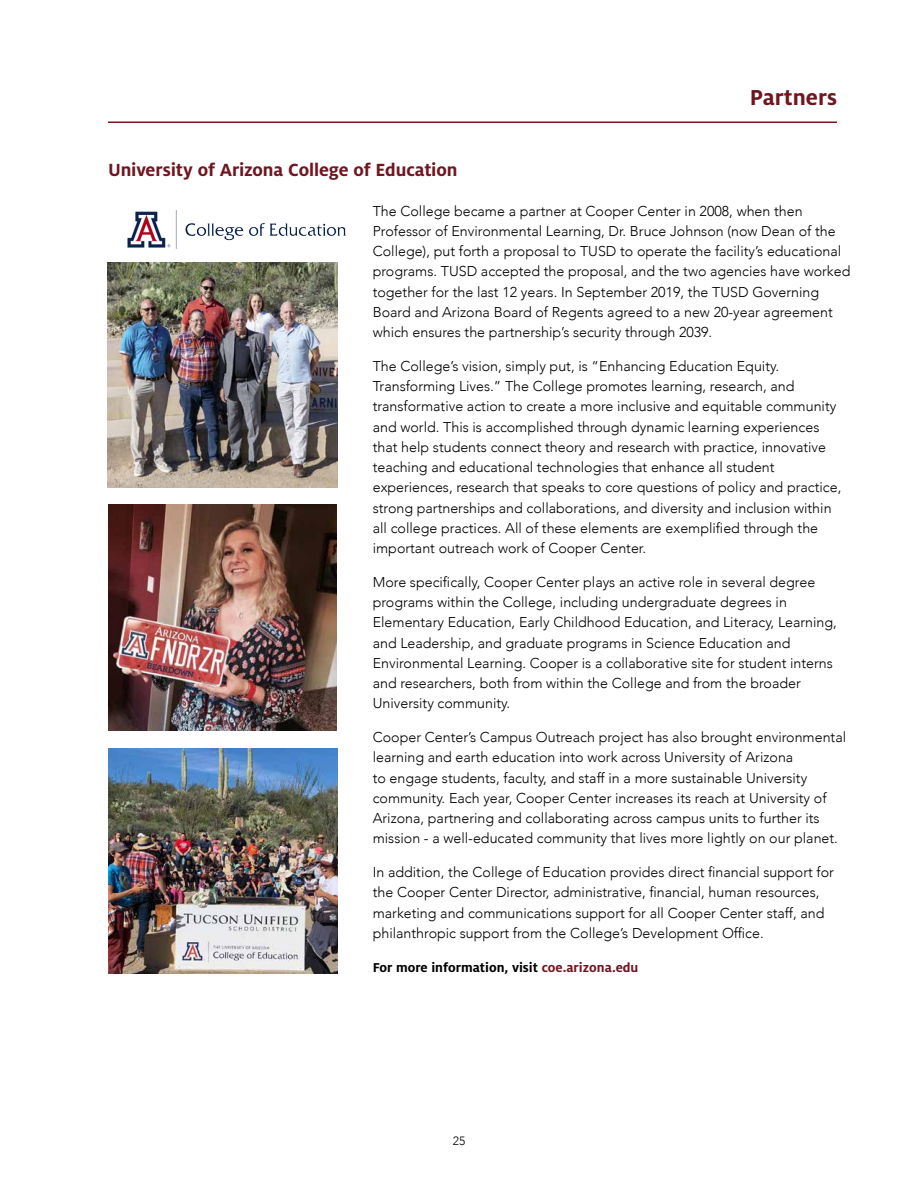
<style>
.page{position:relative;width:918px;height:1188px;background:#fff}
.page>*{position:absolute;margin:0;border:0;box-sizing:border-box;transform-origin:0 0}
.t1{font:700 24px "Milo OT";color:#701621}
.t2{font:700 19.5px "Milo OT";letter-spacing:-.005em;color:#701621}
.t3{font:300 14.25px/20.2px "Avenir";color:#000}
.t4{font:700 14.25px "Milo OT";color:#000}
.t5{font:300 12px "Avenir";color:#000}
.s1{color:#701621}
</style>
<div class="page">
<hr style="left:108px;top:122px;width:729px;height:1px;background:#701621">
<img style="left:108px;top:262px;width:229px;height:226px">
<img style="left:127px;top:211px;width:219px;height:37px">
<img style="left:108px;top:749px;width:230px;height:224px">
<img style="left:108px;top:505px;width:228px;height:226px">
<h2 class="t2" style="left:108px;top:159px;width:351px">University of Arizona College of Education</h2>
<h1 class="t1" style="left:750px;top:84px;width:89px">Partners</h1>
<p class="t3" style="left:373px;top:201px;width:479px">The College became a partner at Cooper Center in 2008, when then Professor of Environmental Learning, Dr. Bruce Johnson (now Dean of the College), put forth a proposal to TUSD to operate the facility’s educational programs. TUSD accepted the proposal, and the two agencies have worked together for the last 12 years. In September 2019, the TUSD Governing Board and Arizona Board of Regents agreed to a new 20-year agreement which ensures the partnership’s security through 2039.</p>
<p class="t3" style="left:373px;top:356px;width:470px">The College’s vision, simply put, is “Enhancing Education Equity.<br>Transforming Lives.” The College promotes learning, research, and transformative action to create a more inclusive and equitable community and world. This is accomplished through dynamic learning experiences that help students connect theory and research with practice, innovative teaching and educational technologies that enhance all student experiences, research that speaks to core questions of policy and practice, strong partnerships and collaborations, and diversity and inclusion within all college practices. All of these elements are exemplified through the important outreach work of Cooper Center.</p>
<p class="t3" style="left:373px;top:572px;width:466px">More specifically, Cooper Center plays an active role in several degree programs within the College, including undergraduate degrees in Elementary Education, Early Childhood Education, and Literacy, Learning, and Leadership, and graduate programs in Science Education and Environmental Learning. Cooper is a collaborative site for student interns and researchers, both from within the College and from the broader University community.</p>
<p class="t3" style="left:373px;top:727px;width:475px">Cooper Center’s Campus Outreach project has also brought environmental learning and earth education into work across University of Arizona<br>to engage students, faculty, and staff in a more sustainable University community. Each year, Cooper Center increases its reach at University of Arizona, partnering and collaborating across campus units to further its mission - a well-educated community that lives more lightly on our planet.</p>
<p class="t3" style="left:373px;top:862px;width:463px">In addition, the College of Education provides direct financial support for the Cooper Center Director, administrative, financial, human resources, marketing and communications support for all Cooper Center staff, and philanthropic support from the College’s Development Office.</p>
<p class="t4" style="left:373px;top:959px;width:267px">For more information, visit <span class="s1">coe.arizona.edu</span></p>
<p class="t5" style="left:453px;top:1134px;width:14px">25</p>
</div>
